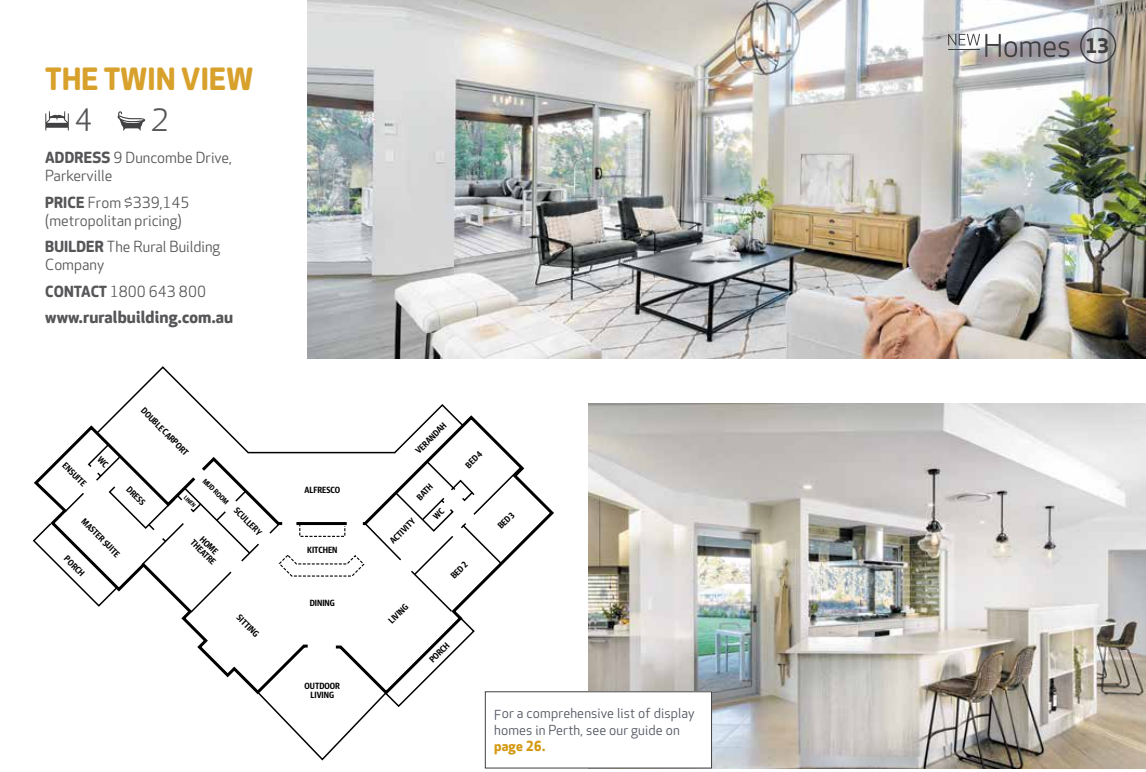
<style>
.page{position:relative;width:1146px;height:772px;background:#fff}
.page>*{position:absolute;margin:0;border:0;box-sizing:border-box;transform-origin:0 0}
.t1{font:700 30px "Apex Rounded";letter-spacing:.01em;color:#d8a12c}
.t2{font:30px "Apex Rounded";color:#565659}
.t3{font:700 19.5px "Apex Rounded";color:#414042}
.t4{font:700 16.5px "Apex Rounded";letter-spacing:.01em;color:#565659}
.t5{font:15px/18px "Apex Rounded";color:#565659}
.t6{font:13.5px/16.5px "Apex Rounded";letter-spacing:.01em;color:#4f545e}
.t7{font:700 13.5px "Apex Rounded";letter-spacing:.01em;color:#d49912}
.t8{font:600 9px/9px "Guardian Sans Cond";color:#000;text-align:center}
.t9{font:600 7.5px "Guardian Sans Cond";color:#000}
.t10{font:600 6px "Guardian Sans Cond";color:#000}
.s1{font-weight:700}
</style>
<div class="page">
<img style="left:307px;top:0;width:838px;height:358px">
<div style="left:1079px;top:27px;width:36px;height:37px;border:2px solid #414042;border-radius:50%"></div>
<svg style="left:947px;top:34px;width:121px;height:23px"></svg>
<hr style="left:947px;top:49px;width:32px;height:1px;background:#414042">
<svg style="left:45px;top:111px;width:24px;height:19px"></svg>
<svg style="left:117px;top:111px;width:28px;height:19px"></svg>
<svg style="left:522px;top:466px;width:32px;height:79px"></svg>
<img style="left:588px;top:404px;width:557px;height:364px">
<div style="left:485px;top:691px;width:226px;height:76px;background:#fff"></div>
<div style="left:485px;top:691px;width:226px;height:77px;border:1px solid #414042"></div>
<svg style="left:32px;top:366px;width:490px;height:395px"></svg>
<h1 class="t1" style="left:45px;top:61px;width:209px">THE TWIN VIEW</h1>
<h1 class="t2" style="left:75px;top:103px;width:19px">4</h1>
<h1 class="t2" style="left:151px;top:103px;width:19px">2</h1>
<h3 class="t5" style="left:45px;top:149px;width:188px"><span class="s1">ADDRESS</span> 9 Duncombe Drive,<br>Parkerville</h3>
<h3 class="t5" style="left:45px;top:194px;width:146px"><span class="s1">PRICE</span> From $339,145 (metropolitan pricing)</h3>
<h3 class="t5" style="left:45px;top:238px;width:176px"><span class="s1">BUILDER</span> The Rural Building<br>Company</h3>
<h3 class="t5" style="left:45px;top:283px;width:162px"><span class="s1">CONTACT</span> 1800 643 800</h3>
<h3 class="t4" style="left:45px;top:307px;width:190px">www.ruralbuilding.com.au</h3>
<p class="t8" style="left:146px;top:405px;width:65px;rotate:45deg">DOUBLE CARPORT</p>
<p class="t8" style="left:68px;top:460px;width:31px;rotate:45deg">ENSUITE</p>
<p class="t8" style="left:132px;top:484px;width:24px;rotate:45deg">DRESS</p>
<p class="t8" style="left:87px;top:516px;width:51px;rotate:45deg">MASTER SUITE</p>
<p class="t8" style="left:69px;top:553px;width:26px;rotate:45deg">PORCH</p>
<p class="t9" style="left:208px;top:476px;width:35px;rotate:45deg">MUD ROOM</p>
<p class="t10" style="left:188px;top:493px;width:15px;rotate:45deg">LINEN</p>
<p class="t8" style="left:239px;top:505px;width:36px;rotate:45deg">SCULLERY</p>
<p class="t8" style="left:202px;top:530px;width:33px;rotate:45deg">HOME<br>THEATRE</p>
<p class="t8" style="left:242px;top:612px;width:29px;rotate:45deg">SITTING</p>
<p class="t8" style="left:304px;top:485px;width:37px">ALFRESCO</p>
<p class="t8" style="left:307px;top:544px;width:32px">KITCHEN</p>
<p class="t8" style="left:310px;top:597px;width:27px">DINING</p>
<p class="t8" style="left:304px;top:680px;width:37px">OUTDOOR<br>LIVING</p>
<p class="t8" style="left:413px;top:448px;width:41px;rotate:-45deg">VERANDAH</p>
<p class="t8" style="left:414px;top:494px;width:20px;rotate:-45deg">BATH</p>
<p class="t8" style="left:387px;top:538px;width:33px;rotate:-45deg">ACTIVITY</p>
<p class="t8" style="left:463px;top:463px;width:22px;rotate:-45deg">BED 4</p>
<p class="t8" style="left:386px;top:618px;width:25px;rotate:-45deg">LIVING</p>
<p class="t8" style="left:448px;top:573px;width:21px;rotate:-45deg">BED 2</p>
<p class="t8" style="left:427px;top:657px;width:26px;rotate:-45deg">PORCH</p>
<p class="t8" style="left:495px;top:523px;width:21px;rotate:-45deg">BED 3</p>
<h3 class="t6" style="left:494px;top:705px;width:202px">For a comprehensive list of display homes in Perth, see our guide on</h3>
<h3 class="t7" style="left:494px;top:738px;width:53px">page 26.</h3>
<h2 class="t3" style="left:1084px;top:34px;width:25px">13</h2>
</div>
